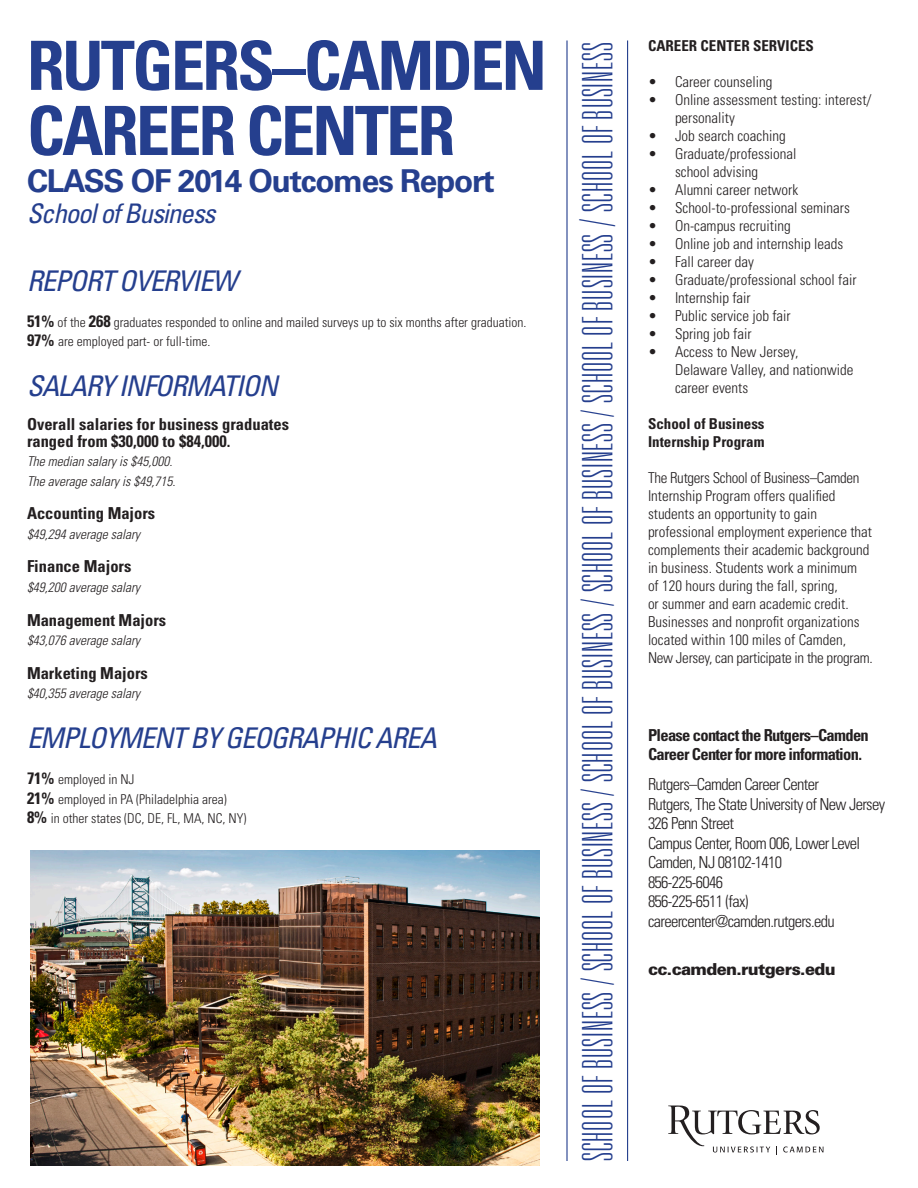
<style>
.page{position:relative;width:918px;height:1188px;background:#fff}
.page>*{position:absolute;margin:0;border:0;box-sizing:border-box;transform-origin:0 0}
.t1{font:700 condensed 67.95px/65.1px "Univers LT Std";letter-spacing:-.04em;color:#253f8e}
.t2{font:100 ultra-condensed 42px "Univers LT Std";letter-spacing:.025em;color:#253f8e}
.t3{font:700 31.5px "Univers LT Std";letter-spacing:-.04em;color:#253f8e}
.t4{font:italic condensed 28.5px "Univers LT Std";letter-spacing:-.04em;color:#253f8e}
.t5{font:italic condensed 27px "Univers LT Std";letter-spacing:-.04em;color:#253f8e}
.t6{font:300 condensed 16.5px "Univers LT Std";letter-spacing:-.04em;color:#231f20}
.t7{font:700 condensed 16.5px "Univers LT Std";color:#231f20}
.t8{font:700 condensed 16.5px "Univers LT Std";letter-spacing:-.04em;color:#231f20}
.t9{font:900 16.5px "Univers LT Std";letter-spacing:-.04em;color:#231f20}
.t10{font:300 condensed 15px/18px "Univers LT Std";color:#231f20}
.t11{font:700 condensed 15px/18px "Univers LT Std";color:#231f20}
.t12{font:300 condensed 13.5px "Univers LT Std";color:#231f20}
.t13{font:italic 300 condensed 13.5px "Univers LT Std";color:#231f20}
.s1{font-weight:700;font-size:16.5px}
</style>
<div class="page">
<hr style="left:566px;top:40px;width:2px;height:1121px;background:#253f8e">
<hr style="left:627px;top:40px;width:1px;height:1121px;background:#253f8e">
<img style="left:30px;top:850px;width:510px;height:316px">
<svg style="left:668px;top:1105px;width:155px;height:49px"></svg>
<p class="t1" style="left:27px;top:33px;width:521px">RUTGERS–CAMDEN<br>CAREER CENTER</p>
<p class="t3" style="left:27px;top:162px;width:469px">CLASS OF 2014 Outcomes Report</p>
<p class="t5" style="left:27px;top:196px;width:190px">School of Business</p>
<p class="t4" style="left:27px;top:262px;width:212px">REPORT OVERVIEW</p>
<p class="t12" style="left:27px;top:314px;width:501px"><span class="s1">51%</span> of the <span class="s1">268</span> graduates responded to online and mailed surveys up to six months after graduation.</p>
<p class="t12" style="left:27px;top:334px;width:185px"><span class="s1">97%</span> are employed part- or full-time.</p>
<p class="t4" style="left:27px;top:368px;width:252px">SALARY INFORMATION</p>
<p class="t7" style="left:27px;top:414px;width:264px">Overall salaries for business graduates</p>
<p class="t7" style="left:27px;top:431px;width:205px">ranged from $30,000 to $84,000.</p>
<p class="t13" style="left:27px;top:453px;width:147px">The median salary is $45,000.</p>
<p class="t13" style="left:27px;top:473px;width:150px">The average salary is $49,715.</p>
<p class="t7" style="left:27px;top:503px;width:130px">Accounting Majors</p>
<p class="t13" style="left:27px;top:526px;width:115px">$49,294 average salary</p>
<p class="t7" style="left:27px;top:556px;width:106px">Finance Majors</p>
<p class="t13" style="left:27px;top:579px;width:115px">$49,200 average salary</p>
<p class="t7" style="left:27px;top:610px;width:141px">Management Majors</p>
<p class="t13" style="left:27px;top:632px;width:115px">$43,076 average salary</p>
<p class="t7" style="left:27px;top:663px;width:122px">Marketing Majors</p>
<p class="t13" style="left:27px;top:685px;width:115px">$40,355 average salary</p>
<p class="t4" style="left:27px;top:720px;width:411px">EMPLOYMENT BY GEOGRAPHIC AREA</p>
<p class="t12" style="left:27px;top:772px;width:109px"><span class="s1">71%</span> employed in NJ</p>
<p class="t12" style="left:27px;top:791px;width:201px"><span class="s1">21%</span> employed in PA (Philadelphia area)</p>
<p class="t12" style="left:27px;top:811px;width:221px"><span class="s1">8%</span> in other states (DC, DE, FL, MA, NC, NY)</p>
<p class="t2" style="left:576px;top:1161px;width:1120px;rotate:-90deg">SCHOOL OF BUSINESS ∕ SCHOOL OF BUSINESS ∕ SCHOOL OF BUSINESS ∕ SCHOOL OF BUSINESS ∕ SCHOOL OF BUSINESS / SCHOOL OF BUSINESS</p>
<p class="t11" style="left:648px;top:37px;width:167px">CAREER CENTER SERVICES</p>
<p class="t10" style="left:648px;top:73px;width:126px">• Career counseling</p>
<p class="t10" style="left:675px;top:91px;width:198px;text-indent:-27px">• Online assessment testing: interest/ personality</p>
<p class="t10" style="left:648px;top:127px;width:139px">• Job search coaching</p>
<p class="t10" style="left:675px;top:145px;width:123px;text-indent:-27px">• Graduate/professional school advising</p>
<p class="t10" style="left:648px;top:181px;width:152px">• Alumni career network</p>
<p class="t10" style="left:648px;top:199px;width:203px">• School-to-professional seminars</p>
<p class="t10" style="left:648px;top:217px;width:144px">• On-campus recruiting</p>
<p class="t10" style="left:648px;top:235px;width:197px">• Online job and internship leads</p>
<p class="t10" style="left:648px;top:253px;width:108px">• Fall career day</p>
<p class="t10" style="left:648px;top:271px;width:210px">• Graduate/professional school fair</p>
<p class="t10" style="left:648px;top:289px;width:104px">• Internship fair</p>
<p class="t10" style="left:648px;top:307px;width:144px">• Public service job fair</p>
<p class="t10" style="left:648px;top:325px;width:105px">• Spring job fair</p>
<p class="t10" style="left:675px;top:343px;width:180px;text-indent:-27px">• Access to New Jersey,<br>Delaware Valley, and nationwide career events</p>
<p class="t11" style="left:648px;top:415px;width:118px">School of Business<br>Internship Program</p>
<p class="t10" style="left:648px;top:469px;width:226px">The Rutgers School of Business–Camden Internship Program offers qualified students an opportunity to gain professional employment experience that complements their academic background in business. Students work a minimum<br>of 120 hours during the fall, spring,<br>or summer and earn academic credit.<br>Businesses and nonprofit organizations located within 100 miles of Camden, New Jersey, can participate in the program.</p>
<p class="t8" style="left:648px;top:725px;width:222px">Please contact the Rutgers–Camden</p>
<p class="t8" style="left:648px;top:744px;width:216px">Career Center for more information.</p>
<p class="t6" style="left:648px;top:775px;width:172px">Rutgers–Camden Career Center</p>
<p class="t6" style="left:648px;top:794px;width:239px">Rutgers, The State University of New Jersey</p>
<p class="t6" style="left:648px;top:814px;width:88px">326 Penn Street</p>
<p class="t6" style="left:648px;top:833px;width:214px">Campus Center, Room 006, Lower Level</p>
<p class="t6" style="left:648px;top:853px;width:136px">Camden, NJ 08102-1410</p>
<p class="t6" style="left:648px;top:872px;width:77px">856-225-6046</p>
<p class="t6" style="left:648px;top:892px;width:102px">856-225-6511 (fax)</p>
<p class="t6" style="left:648px;top:911px;width:188px">careercenter@camden.rutgers.edu</p>
<p class="t9" style="left:648px;top:959px;width:189px">cc.camden.rutgers.edu</p>
</div>
